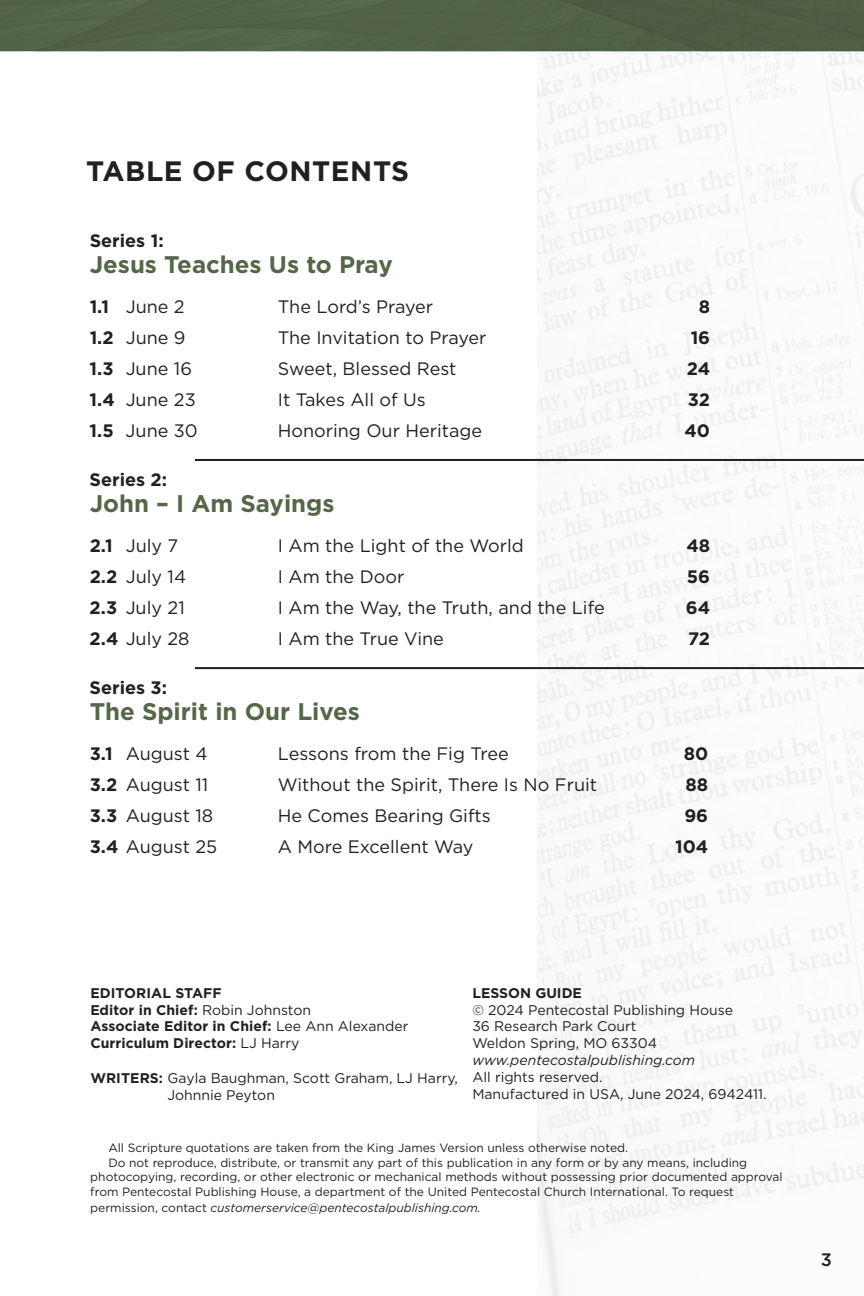
<style>
.page{position:relative;width:864px;height:1296px;background:#fff}
.page>*{position:absolute;margin:0;border:0;box-sizing:border-box;transform-origin:0 0}
.t1{font:700 28px "Gotham";letter-spacing:.02em;color:#231f20}
.t2{font:700 24px "Gotham";color:#556749}
.t3{font:18px "Gotham";color:#231f20}
.t4{font:700 18px "Gotham";color:#231f20}
.t5{font:500 18px "Gotham";color:#231f20}
.t6{font:14px/16.8px "Gotham";color:#231f20}
.t7{font:700 14px/16.8px "Gotham";letter-spacing:.005em;color:#231f20}
.t8{font:italic 14px "Gotham";color:#231f20}
.t9{font:12px "Gotham";color:#231f20}
.t10{font:italic 12px "Gotham";color:#231f20}
.s1{font-weight:700}
.s2{font-weight:400}
.s3{font-style:normal}
</style>
<div class="page">
<hr style="left:195px;top:459px;width:668px;height:2px;background:#231f20">
<hr style="left:195px;top:667px;width:668px;height:2px;background:#231f20">
<div style="left:0;top:0;width:863px;height:51px;background:#516145"></div>
<h1 class="t1" style="left:86px;top:152px;width:324px">TABLE OF CONTENTS</h1>
<p class="t4" style="left:90px;top:229px;width:75px">Series 1:</p>
<h2 class="t2" style="left:90px;top:248px;width:304px">Jesus Teaches Us to Pray</h2>
<p class="t3" style="left:90px;top:295px;width:96px"><span class="s1">1.1</span> June 2</p>
<p class="t3" style="left:278px;top:295px;width:157px">The Lord’s Prayer</p>
<p class="t4" style="left:698px;top:295px;width:13px">8</p>
<p class="t3" style="left:90px;top:326px;width:97px"><span class="s1">1.2</span> June 9</p>
<p class="t3" style="left:278px;top:326px;width:210px">The Invitation to Prayer</p>
<p class="t4" style="left:690px;top:326px;width:21px">16</p>
<p class="t3" style="left:90px;top:357px;width:104px"><span class="s1">1.3</span> June 16</p>
<p class="t3" style="left:278px;top:357px;width:180px">Sweet, Blessed Rest</p>
<p class="t4" style="left:686px;top:357px;width:25px">24</p>
<p class="t3" style="left:90px;top:388px;width:108px"><span class="s1">1.4</span> June 23</p>
<p class="t3" style="left:278px;top:388px;width:149px">It Takes All of Us</p>
<p class="t4" style="left:687px;top:388px;width:24px">32</p>
<p class="t3" style="left:90px;top:419px;width:110px"><span class="s1">1.5</span> June 30</p>
<p class="t3" style="left:278px;top:419px;width:206px">Honoring Our Heritage</p>
<p class="t4" style="left:684px;top:419px;width:27px">40</p>
<p class="t4" style="left:90px;top:468px;width:79px">Series 2:</p>
<h2 class="t2" style="left:90px;top:487px;width:246px">John – I Am Sayings</h2>
<p class="t3" style="left:90px;top:534px;width:90px"><span class="s1">2.1</span> July 7</p>
<p class="t3" style="left:278px;top:534px;width:247px">I Am the Light of the World</p>
<p class="t4" style="left:686px;top:534px;width:25px">48</p>
<p class="t3" style="left:90px;top:565px;width:98px"><span class="s1">2.2</span> July 14</p>
<p class="t3" style="left:278px;top:565px;width:128px">I Am the Door</p>
<p class="t4" style="left:686px;top:565px;width:25px">56</p>
<p class="t3" style="left:90px;top:596px;width:97px"><span class="s1">2.3</span> July 21</p>
<p class="t3" style="left:278px;top:596px;width:328px">I Am the Way, the Truth, and the Life</p>
<p class="t4" style="left:685px;top:596px;width:26px">64</p>
<p class="t3" style="left:90px;top:627px;width:101px"><span class="s1">2.4</span> July 28</p>
<p class="t3" style="left:278px;top:627px;width:167px">I Am the True Vine</p>
<p class="t4" style="left:687px;top:627px;width:24px">72</p>
<p class="t4" style="left:90px;top:676px;width:79px">Series 3:</p>
<h2 class="t2" style="left:90px;top:695px;width:272px">The Spirit in Our Lives</h2>
<p class="t3" style="left:90px;top:742px;width:119px"><span class="s1">3.1</span> August 4</p>
<p class="t3" style="left:278px;top:742px;width:232px">Lessons from the Fig Tree</p>
<p class="t4" style="left:683px;top:742px;width:26px">80</p>
<p class="t3" style="left:90px;top:773px;width:120px"><span class="s1">3.2</span> August 11</p>
<p class="t3" style="left:278px;top:773px;width:320px">Without the Spirit, There Is No Fruit</p>
<p class="t4" style="left:685px;top:773px;width:24px">88</p>
<p class="t3" style="left:90px;top:804px;width:125px"><span class="s1">3.3</span> August 18</p>
<p class="t3" style="left:278px;top:804px;width:214px">He Comes Bearing Gifts</p>
<p class="t4" style="left:684px;top:804px;width:25px">96</p>
<p class="t3" style="left:90px;top:835px;width:129px"><span class="s1">3.4</span> August 25</p>
<p class="t3" style="left:278px;top:835px;width:197px">A More Excellent Way</p>
<p class="t4" style="left:674px;top:835px;width:35px">104</p>
<p class="t7" style="left:90px;top:984px;width:319px">EDITORIAL STAFF<br>Editor in Chief: <span class="s2">Robin Johnston<br></span>Associate Editor in Chief: <span class="s2">Lee Ann Alexander<br></span>Curriculum Director: <span class="s2">LJ Harry</span></p>
<p class="t6" style="left:167px;top:1069px;width:292px;text-indent:-77px"><span class="s1">WRITERS:</span> Gayla Baughman, Scott Graham, LJ Harry,<br>Johnnie Peyton</p>
<p class="t7" style="left:472px;top:984px;width:111px">LESSON GUIDE</p>
<p class="t6" style="left:472px;top:1000px;width:262px">© 2024 Pentecostal Publishing House<br>36 Research Park Court<br>Weldon Spring, MO 63304</p>
<p class="t8" style="left:472px;top:1050px;width:224px">www.pentecostalpublishing.com</p>
<p class="t6" style="left:472px;top:1068px;width:295px">All rights reserved.<br>Manufactured in USA, June 2024, 6942411.</p>
<p class="t9" style="left:108px;top:1139px;width:521px">All Scripture quotations are taken from the King James Version unless otherwise noted.</p>
<p class="t9" style="left:108px;top:1154px;width:640px">Do not reproduce, distribute, or transmit any part of this publication in any form or by any means, including</p>
<p class="t9" style="left:90px;top:1169px;width:693px">photocopying, recording, or other electronic or mechanical methods without possessing prior documented approval</p>
<p class="t9" style="left:90px;top:1184px;width:645px">from Pentecostal Publishing House, a department of the United Pentecostal Church International. To request</p>
<p class="t10" style="left:90px;top:1200px;width:392px"><span class="s3">permission, contact</span> customerservice@pentecostalpublishing.com.</p>
<p class="t5" style="left:820px;top:1247px;width:13px">3</p>
</div>
